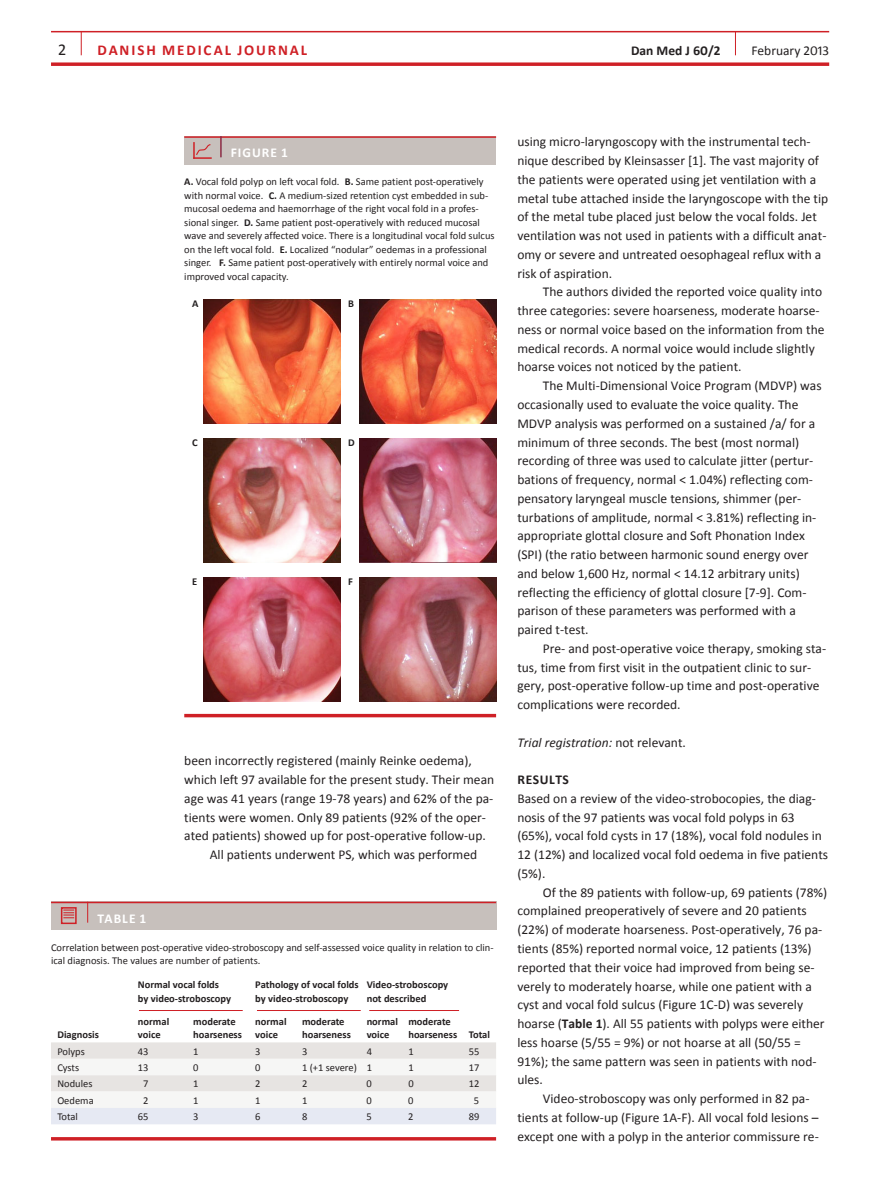
<style>
.page{position:relative;width:893px;height:1191px;background:#fff}
.page>*{position:absolute;margin:0;border:0;box-sizing:border-box;transform-origin:0 0}
.t1{font:16.5px "Calibri";color:#231f20}
.t2{font:700 15px "Calibri";letter-spacing:.125em;color:#cf2026}
.t3{font:13.5px/18.8px "Calibri";color:#231f20}
.t4{font:italic 13.5px "Calibri";color:#231f20}
.t5{font:700 13.5px "Calibri";letter-spacing:.005em;color:#231f20}
.t6{font:700 13.5px "Calibri";letter-spacing:.075em;color:#fff}
.t7{font:10.5px/13.5px "Calibri";color:#231f20}
.t8{font:700 10.5px/13.5px "Calibri";color:#231f20}
.s1{font-weight:700}
.s2{font-style:normal}
</style>
<div class="page">
<hr style="left:51px;top:31px;width:778px;height:1px;background:#cf2026">
<svg style="left:51px;top:62px;width:778px;height:4px;background:#d53d43"></svg>
<svg style="left:81px;top:32px;width:1px;height:23px"></svg>
<svg style="left:735px;top:32px;width:1px;height:23px"></svg>
<div style="left:51px;top:901px;width:445px;height:29px;background:#c7c0bc"></div>
<hr style="left:51px;top:901px;width:445px;height:2px;background:#cf2026">
<svg style="left:87px;top:901px;width:1px;height:21px"></svg>
<div style="left:61px;top:907px;width:16px;height:17px;border:2px solid #cf2026"></div>
<svg style="left:63px;top:909px;width:11px;height:9px"></svg>
<hr style="left:51px;top:1137px;width:445px;height:3px;background:#cf2026">
<svg style="left:51px;top:1042px;width:445px;height:82px"></svg>
<hr style="left:139px;top:1010px;width:104px;height:1px;background:#cf2026">
<hr style="left:257px;top:1010px;width:104px;height:1px;background:#cf2026">
<hr style="left:369px;top:1010px;width:90px;height:1px;background:#cf2026">
<hr style="left:184px;top:714px;width:312px;height:3px;background:#cf2026">
<div style="left:184px;top:136px;width:312px;height:28px;background:#c7c0bc"></div>
<hr style="left:184px;top:136px;width:312px;height:2px;background:#cf2026">
<svg style="left:221px;top:136px;width:1px;height:21px"></svg>
<svg style="left:193px;top:142px;width:19px;height:17px"></svg>
<img style="left:203px;top:299px;width:137px;height:124px">
<img style="left:359px;top:299px;width:137px;height:124px">
<img style="left:203px;top:438px;width:137px;height:124px">
<img style="left:359px;top:438px;width:137px;height:124px">
<img style="left:203px;top:577px;width:137px;height:124px">
<img style="left:359px;top:577px;width:137px;height:124px">
<p class="t1" style="left:58px;top:40px;width:10px">2</p>
<p class="t2" style="left:98px;top:41px;width:191px">danish mEdical JOURNAL</p>
<p class="t5" style="left:631px;top:42px;width:91px">Dan Med J 60/2</p>
<p class="t3" style="left:751px;top:41px;width:79px">February 2013</p>
<p class="t6" style="left:231px;top:144px;width:59px">FigurE 1</p>
<p class="t7" style="left:184px;top:174px;width:312px"><span class="s1">A.</span> Vocal fold polyp on left vocal fold. <span class="s1">B.</span> Same patient post-operatively with normal voice. <span class="s1">C.</span> A medium-sized retention cyst embedded in sub&shy;mucosal oedema and haemorrhage of the right vocal fold in a profes&shy;sional singer. <span class="s1">D.</span> Same patient post-operatively with reduced mucosal wave and severely affected voice. There is a longitudinal vocal fold sulcus on the left vocal fold. <span class="s1">E.</span> Localized “nodular” oedemas in a professional singer. <span class="s1">F.</span> Same patient post-operatively with entirely normal voice and improved vocal capacity.</p>
<p class="t8" style="left:192px;top:296px;width:8px">A</p>
<p class="t8" style="left:348px;top:296px;width:7px">B</p>
<p class="t8" style="left:192px;top:435px;width:6px">C</p>
<p class="t8" style="left:348px;top:435px;width:7px">D</p>
<p class="t8" style="left:192px;top:574px;width:7px">E</p>
<p class="t8" style="left:348px;top:574px;width:6px">F</p>
<p class="t3" style="left:184px;top:751px;width:289px">been incorrectly registered (mainly Reinke oedema),</p>
<p class="t3" style="left:184px;top:769px;width:311px">which left 97 available for the present study. Their mean</p>
<p class="t3" style="left:184px;top:788px;width:311px">age was 41 years (range 19-78 years) and 62% of the pa-</p>
<p class="t3" style="left:184px;top:807px;width:303px">tients were women. Only 89 patients (92% of the oper-</p>
<p class="t3" style="left:184px;top:826px;width:303px">ated patients) showed up for post-operative follow-up.</p>
<p class="t3" style="left:210px;top:844px;width:269px">All patients underwent PS, which was performed</p>
<p class="t6" style="left:98px;top:910px;width:50px">Table 1</p>
<p class="t7" style="left:51px;top:939px;width:443px">Correlation between post-operative video-stroboscopy and self-assessed voice quality in relation to clin&shy;ical diagnosis. The values are number of patients.</p>
<p class="t8" style="left:138px;top:977px;width:95px">Normal vocal folds by video-stroboscopy</p>
<p class="t8" style="left:255px;top:977px;width:105px">Pathology of vocal folds by video-stroboscopy</p>
<p class="t8" style="left:367px;top:977px;width:83px">Video-stroboscopy not described</p>
<p class="t8" style="left:57px;top:1027px;width:43px">Diagnosis</p>
<p class="t8" style="left:138px;top:1014px;width:33px">normal voice</p>
<p class="t8" style="left:193px;top:1014px;width:50px">moderate hoarseness</p>
<p class="t8" style="left:255px;top:1014px;width:33px">normal voice</p>
<p class="t8" style="left:302px;top:1014px;width:50px">moderate hoarseness</p>
<p class="t8" style="left:367px;top:1014px;width:33px">normal voice</p>
<p class="t8" style="left:408px;top:1014px;width:83px">moderate hoarseness Total</p>
<p class="t7" style="left:57px;top:1043px;width:29px">Polyps</p>
<p class="t7" style="left:138px;top:1043px;width:12px">43</p>
<p class="t7" style="left:193px;top:1043px;width:7px">1</p>
<p class="t7" style="left:255px;top:1043px;width:7px">3</p>
<p class="t7" style="left:302px;top:1043px;width:7px">3</p>
<p class="t7" style="left:367px;top:1043px;width:7px">4</p>
<p class="t7" style="left:408px;top:1043px;width:7px">1</p>
<p class="t7" style="left:469px;top:1043px;width:12px">55</p>
<p class="t7" style="left:57px;top:1060px;width:23px">Cysts</p>
<p class="t7" style="left:138px;top:1060px;width:12px">13</p>
<p class="t7" style="left:193px;top:1060px;width:7px">0</p>
<p class="t7" style="left:255px;top:1060px;width:7px">0</p>
<p class="t7" style="left:302px;top:1060px;width:71px">1 (+1 severe) 1</p>
<p class="t7" style="left:408px;top:1060px;width:7px">1</p>
<p class="t7" style="left:469px;top:1060px;width:12px">17</p>
<p class="t7" style="left:57px;top:1076px;width:37px">Nodules</p>
<p class="t7" style="left:143px;top:1076px;width:7px">7</p>
<p class="t7" style="left:193px;top:1076px;width:7px">1</p>
<p class="t7" style="left:255px;top:1076px;width:7px">2</p>
<p class="t7" style="left:302px;top:1076px;width:7px">2</p>
<p class="t7" style="left:367px;top:1076px;width:7px">0</p>
<p class="t7" style="left:408px;top:1076px;width:7px">0</p>
<p class="t7" style="left:469px;top:1076px;width:12px">12</p>
<p class="t7" style="left:57px;top:1093px;width:38px">Oedema</p>
<p class="t7" style="left:143px;top:1093px;width:7px">2</p>
<p class="t7" style="left:193px;top:1093px;width:7px">1</p>
<p class="t7" style="left:255px;top:1093px;width:7px">1</p>
<p class="t7" style="left:302px;top:1093px;width:7px">1</p>
<p class="t7" style="left:367px;top:1093px;width:7px">0</p>
<p class="t7" style="left:408px;top:1093px;width:7px">0</p>
<p class="t7" style="left:474px;top:1093px;width:7px">5</p>
<p class="t7" style="left:57px;top:1109px;width:22px">Total</p>
<p class="t7" style="left:138px;top:1109px;width:12px">65</p>
<p class="t7" style="left:193px;top:1109px;width:7px">3</p>
<p class="t7" style="left:255px;top:1109px;width:7px">6</p>
<p class="t7" style="left:302px;top:1109px;width:7px">8</p>
<p class="t7" style="left:367px;top:1109px;width:7px">5</p>
<p class="t7" style="left:408px;top:1109px;width:7px">2</p>
<p class="t7" style="left:469px;top:1109px;width:12px">89</p>
<p class="t3" style="left:517px;top:132px;width:312px">using micro-laryngoscopy with the instrumental tech&shy;nique described by Kleinsasser [1]. The vast majority of the patients were operated using jet ventilation with a metal tube attached inside the laryngoscope with the tip of the metal tube placed just below the vocal folds. Jet ventilation was not used in patients with a difficult anat&shy;omy or severe and untreated oesophageal reflux with a risk of aspiration.</p>
<p class="t3" style="left:517px;top:282px;width:309px;text-indent:26px">The authors divided the reported voice quality into three categories: severe hoarseness, moderate hoarse&shy;ness or normal voice based on the information from the medical records. A normal voice would include slightly hoarse voices not noticed by the patient.</p>
<p class="t3" style="left:517px;top:376px;width:306px;text-indent:26px">The Multi-Dimensional Voice Program (MDVP) was occasionally used to evaluate the voice quality. The MDVP analysis was performed on a sustained /a/ for a minimum of three seconds. The best (most normal) recording of three was used to calculate jitter (pertur&shy;bations of frequency, normal &lt; 1.04%) reflecting com&shy;pensatory laryngeal muscle tensions, shimmer (per&shy;turbations of amplitude, normal &lt; 3.81%) reflecting in&shy;appropriate glottal closure and Soft Phonation Index (SPI) (the ratio between harmonic sound energy over and below 1,600 Hz, normal &lt; 14.12 arbitrary units) reflecting the efficiency of glottal closure [7-9]. Com&shy;parison of these parameters was performed with a paired t-test.</p>
<p class="t3" style="left:517px;top:638px;width:310px;text-indent:26px">Pre- and post-operative voice therapy, smoking sta&shy;tus, time from first visit in the outpatient clinic to sur&shy;gery, post-operative follow-up time and post-operative complications were recorded.</p>
<p class="t4" style="left:517px;top:734px;width:170px">Trial registration: <span class="s2">not relevant.</span></p>
<p class="t5" style="left:518px;top:771px;width:52px">RESULTS</p>
<p class="t3" style="left:517px;top:788px;width:312px">Based on a review of the video-strobocopies, the diag&shy;nosis of the 97 patients was vocal fold polyps in 63 (65%), vocal fold cysts in 17 (18%), vocal fold nodules in 12 (12%) and localized vocal fold oedema in five patients (5%).</p>
<p class="t3" style="left:517px;top:882px;width:311px;text-indent:26px">Of the 89 patients with follow-up, 69 patients (78%) complained preoperatively of severe and 20 patients (22%) of moderate hoarseness. Post-operatively, 76 pa&shy;tients (85%) reported normal voice, 12 patients (13%) reported that their voice had improved from being se&shy;verely to moderately hoarse, while one patient with a cyst and vocal fold sulcus (Figure 1C-D) was severely hoarse (<span class="s1">Table 1</span>). All 55 patients with polyps were either less hoarse (5/55 = 9%) or not hoarse at all (50/55 = 91%); the same pattern was seen in patients with nod&shy;ules.</p>
<p class="t3" style="left:517px;top:1088px;width:303px;text-indent:26px">Video-stroboscopy was only performed in 82 pa&shy;tients at follow-up (Figure 1A-F). All vocal fold lesions – except one with a polyp in the anterior commissure re-</p>
</div>
